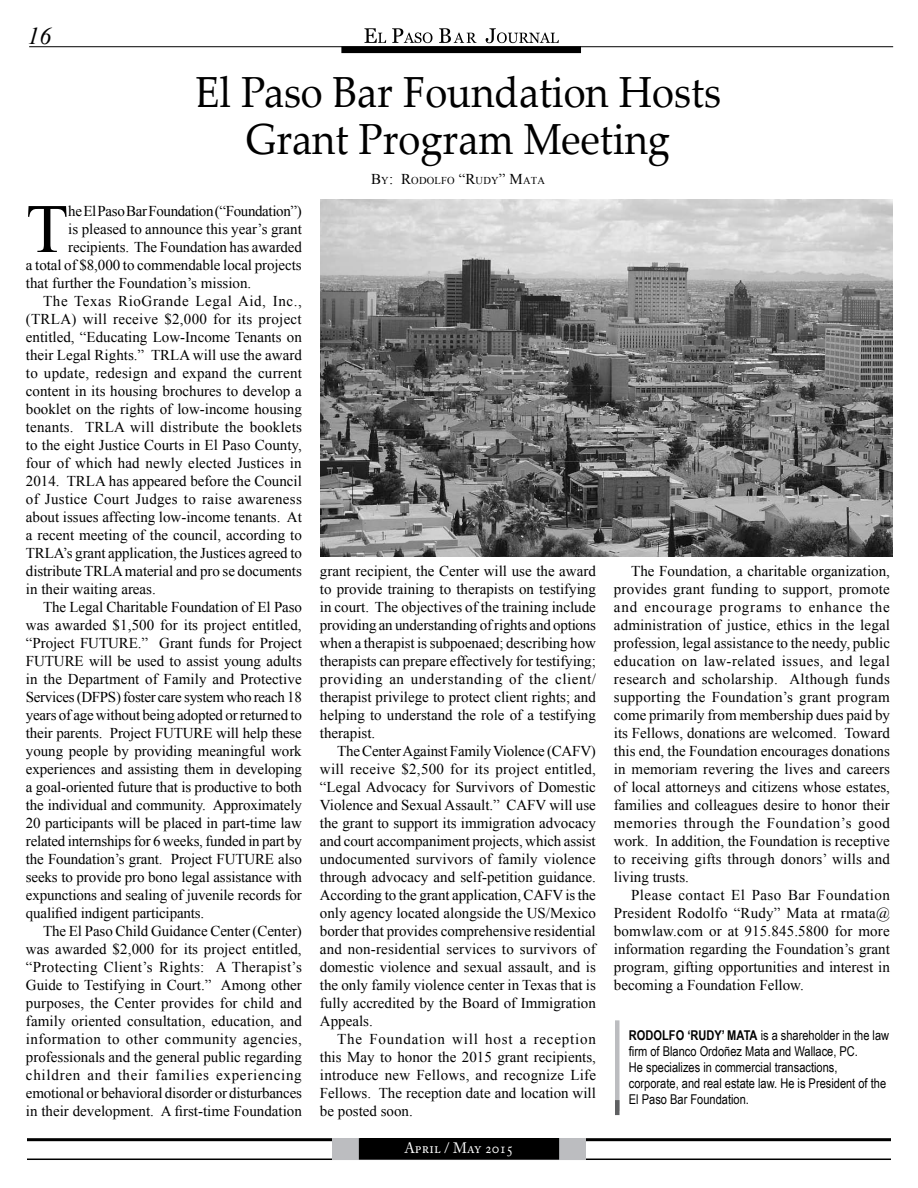
<style>
.page{position:relative;width:918px;height:1188px;background:#fff}
.page>*{position:absolute;margin:0;border:0;box-sizing:border-box;transform-origin:0 0}
.t1{font:69.3px "Times New Roman";color:#000}
.t2{font:43.5px/46.5px "Palatino Linotype";color:#000;text-align:center;scale:.92 1}
.t3{font:italic 24px "Times New Roman";color:#000}
.t4{font:15px/18px "Times New Roman";color:#000;text-align:justify}
.t5{font:15px "Times New Roman";letter-spacing:.02em;color:#000}
.t6{font:15px "Times New Roman";letter-spacing:-.02em;color:#000}
.t7{font:15px "Times New Roman";letter-spacing:.03em;color:#000}
.t8{font:15px "Times New Roman";letter-spacing:.05em;color:#000}
.t9{font:15px "Times New Roman";letter-spacing:-.025em;color:#000}
.t10{font:15px "Times New Roman";letter-spacing:.04em;color:#000}
.t11{font:15px "Adobe Caslon Pro";letter-spacing:.01em;color:#fff;scale:.94 1}
.t12{font:13.5px/16.2px "Arial Narrow";color:#000}
.t13{font:10.5px "Times New Roman";letter-spacing:.015em;color:#000}
.s1{font-size:15px}
.s2{font-weight:700}
</style>
<div class="page">
<hr style="left:29px;top:46px;width:864px;height:1px;background:#000">
<div style="left:342px;top:47px;width:238px;height:5px;background:#000"></div>
<div style="left:341px;top:46px;width:240px;height:7px;border:2px solid #000"></div>
<svg style="left:364px;top:28px;width:195px;height:15px"></svg>
<hr style="left:27px;top:1159px;width:864px;height:1px;background:#000">
<hr style="left:27px;top:1138px;width:864px;height:3px;background:#000">
<div style="left:332px;top:1138px;width:254px;height:22px;background:#bcbdc0"></div>
<div style="left:360px;top:1139px;width:198px;height:20px;background:#000"></div>
<div style="left:359px;top:1138px;width:200px;height:22px;border:2px solid #000"></div>
<div style="left:615px;top:1020px;width:5px;height:91px;background:#bcbdc0"></div>
<div style="left:615px;top:1100px;width:5px;height:15px;background:#5f6062"></div>
<img style="left:321px;top:199px;width:571px;height:357px">
<h3 class="t3" style="left:28px;top:19px;width:25px">16</h3>
<h2 class="t2" style="left:195px;top:67px;width:573px">El Paso Bar Foundation Hosts<br>Grant Program Meeting</h2>
<p class="t13" style="left:371px;top:173px;width:175px"><span class="s1">B</span>Y<span class="s1">: R</span>ODOLFO <span class="s1">“R</span>UDY<span class="s1">” M</span>ATA</p>
<h1 class="t1" style="left:26px;top:182px;width:44px">T</h1>
<p class="t9" style="left:68px;top:201px;width:235px">he El Paso Bar Foundation (“Foundation”)</p>
<p class="t4" style="left:68px;top:220px;width:235px">is pleased to announce this year’s grant</p>
<p class="t4" style="left:68px;top:238px;width:235px">recipients. The Foundation has awarded</p>
<p class="t4" style="left:26px;top:256px;width:277px">a total of $8,000 to commendable local projects</p>
<p class="t4" style="left:26px;top:274px;width:227px">that further the Foundation’s mission.</p>
<p class="t10" style="left:43px;top:291px;width:260px">The Texas RioGrande Legal Aid, Inc.,</p>
<p class="t5" style="left:26px;top:309px;width:277px">(TRLA) will receive $2,000 for its project</p>
<p class="t4" style="left:26px;top:328px;width:278px">entitled, “Educating Low-Income Tenants on</p>
<p class="t4" style="left:26px;top:346px;width:277px">their Legal Rights.” TRLA will use the award</p>
<p class="t4" style="left:26px;top:364px;width:278px">to update, redesign and expand the current</p>
<p class="t4" style="left:26px;top:382px;width:277px">content in its housing brochures to develop a</p>
<p class="t4" style="left:26px;top:400px;width:278px">booklet on the rights of low-income housing</p>
<p class="t4" style="left:26px;top:418px;width:278px">tenants. TRLA will distribute the booklets</p>
<p class="t4" style="left:26px;top:436px;width:277px">to the eight Justice Courts in El Paso County,</p>
<p class="t4" style="left:26px;top:454px;width:277px">four of which had newly elected Justices in</p>
<p class="t4" style="left:26px;top:472px;width:278px">2014. TRLA has appeared before the Council</p>
<p class="t5" style="left:26px;top:489px;width:278px">of Justice Court Judges to raise awareness</p>
<p class="t4" style="left:26px;top:508px;width:277px">about issues affecting low-income tenants. At</p>
<p class="t4" style="left:26px;top:526px;width:277px">a recent meeting of the council, according to</p>
<p class="t4" style="left:26px;top:544px;width:277px">TRLA’s grant application, the Justices agreed to</p>
<p class="t4" style="left:26px;top:562px;width:277px">distribute TRLA material and pro se documents</p>
<p class="t4" style="left:26px;top:580px;width:131px">in their waiting areas.</p>
<p class="t4" style="left:43px;top:598px;width:260px">The Legal Charitable Foundation of El Paso</p>
<p class="t4" style="left:26px;top:616px;width:277px">was awarded $1,500 for its project entitled,</p>
<p class="t4" style="left:26px;top:634px;width:278px">“Project FUTURE.” Grant funds for Project</p>
<p class="t4" style="left:26px;top:652px;width:277px">FUTURE will be used to assist young adults</p>
<p class="t4" style="left:26px;top:670px;width:277px">in the Department of Family and Protective</p>
<p class="t6" style="left:26px;top:687px;width:278px">Services (DFPS) foster care system who reach 18</p>
<p class="t4" style="left:26px;top:706px;width:277px">years of age without being adopted or returned to</p>
<p class="t4" style="left:26px;top:724px;width:278px">their parents. Project FUTURE will help these</p>
<p class="t4" style="left:26px;top:742px;width:277px">young people by providing meaningful work</p>
<p class="t4" style="left:26px;top:760px;width:278px">experiences and assisting them in developing</p>
<p class="t4" style="left:26px;top:778px;width:278px">a goal-oriented future that is productive to both</p>
<p class="t4" style="left:26px;top:796px;width:278px">the individual and community. Approximately</p>
<p class="t4" style="left:26px;top:814px;width:278px">20 participants will be placed in part-time law</p>
<p class="t4" style="left:26px;top:832px;width:278px">related internships for 6 weeks, funded in part by</p>
<p class="t4" style="left:26px;top:850px;width:277px">the Foundation’s grant. Project FUTURE also</p>
<p class="t4" style="left:26px;top:868px;width:277px">seeks to provide pro bono legal assistance with</p>
<p class="t4" style="left:26px;top:886px;width:278px">expunctions and sealing of juvenile records for</p>
<p class="t4" style="left:26px;top:904px;width:180px">qualified indigent participants.</p>
<p class="t4" style="left:43px;top:922px;width:260px">The El Paso Child Guidance Center (Center)</p>
<p class="t4" style="left:26px;top:940px;width:277px">was awarded $2,000 for its project entitled,</p>
<p class="t5" style="left:26px;top:957px;width:277px">“Protecting Client’s Rights: A Therapist’s</p>
<p class="t4" style="left:26px;top:976px;width:278px">Guide to Testifying in Court.” Among other</p>
<p class="t4" style="left:26px;top:994px;width:278px">purposes, the Center provides for child and</p>
<p class="t4" style="left:26px;top:1012px;width:278px">family oriented consultation, education, and</p>
<p class="t7" style="left:26px;top:1029px;width:277px">information to other community agencies,</p>
<p class="t4" style="left:26px;top:1048px;width:278px">professionals and the general public regarding</p>
<p class="t8" style="left:26px;top:1065px;width:277px">children and their families experiencing</p>
<p class="t4" style="left:26px;top:1084px;width:278px">emotional or behavioral disorder or disturbances</p>
<p class="t4" style="left:26px;top:1102px;width:278px">in their development. A first-time Foundation</p>
<p class="t4" style="left:320px;top:562px;width:278px">grant recipient, the Center will use the award to provide training to therapists on testifying in court. The objectives of the training include providing an understanding of rights and options when a therapist is subpoenaed; describing how therapists can prepare effectively for testifying; providing an understanding of the client/ therapist privilege to protect client rights; and helping to understand the role of a testifying therapist.</p>
<p class="t4" style="left:320px;top:742px;width:278px;text-indent:17px">The Center Against Family Violence (CAFV) will receive $2,500 for its project entitled, “Legal Advocacy for Survivors of Domestic Violence and Sexual Assault.” CAFV will use the grant to support its immigration advocacy and court accompaniment projects, which assist undocumented survivors of family violence through advocacy and self-petition guidance.<br>According to the grant application, CAFV is the only agency located alongside the US/Mexico border that provides comprehensive residential and non-residential services to survivors of domestic violence and sexual assault, and is the only family violence center in Texas that is fully accredited by the Board of Immigration Appeals.</p>
<p class="t4" style="left:320px;top:1030px;width:278px;text-indent:17px">The Foundation will host a reception this May to honor the 2015 grant recipients, introduce new Fellows, and recognize Life Fellows. The reception date and location will be posted soon.</p>
<p class="t11" style="left:404px;top:1139px;width:118px">April / May 2015</p>
<p class="t4" style="left:614px;top:562px;width:278px;text-indent:17px">The Foundation, a charitable organization, provides grant funding to support, promote and encourage programs to enhance the administration of justice, ethics in the legal profession, legal assistance to the needy, public education on law-related issues, and legal research and scholarship. Although funds supporting the Foundation’s grant program come primarily from membership dues paid by its Fellows, donations are welcomed. Toward this end, the Foundation encourages donations in memoriam revering the lives and careers of local attorneys and citizens whose estates, families and colleagues desire to honor their memories through the Foundation’s good work. In addition, the Foundation is receptive to receiving gifts through donors’ wills and living trusts.</p>
<p class="t4" style="left:614px;top:886px;width:278px;text-indent:17px">Please contact El Paso Bar Foundation President Rodolfo “Rudy” Mata at rmata@ bomwlaw.com or at 915.845.5800 for more information regarding the Foundation’s grant program, gifting opportunities and interest in becoming a Foundation Fellow.</p>
<p class="t12" style="left:629px;top:1026px;width:262px"><span class="s2">RODOLFO ‘RUDY’ MATA</span> is a shareholder in the law firm of Blanco Ordoñez Mata and Wallace, PC.<br>He specializes in commercial transactions, corporate, and real estate law. He is President of the El Paso Bar Foundation.</p>
</div>
